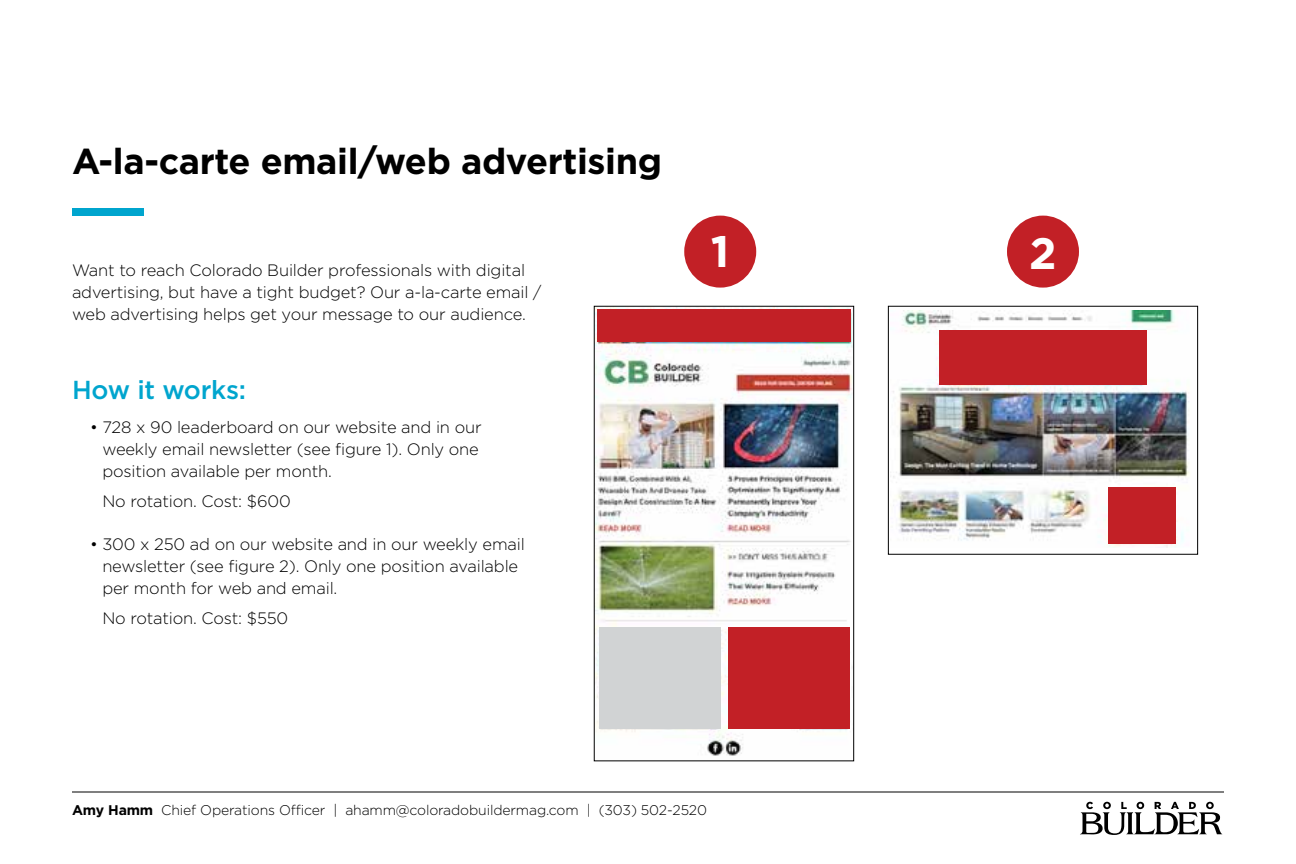
<style>
.page{position:relative;width:1296px;height:864px;background:#fff}
.page>*{position:absolute;margin:0;border:0;box-sizing:border-box;transform-origin:0 0}
.t1{font:700 44px "Gotham";color:#fff}
.t2{font:700 36px "Gotham";letter-spacing:-.01em;color:#000}
.t3{font:500 26px "Gotham";letter-spacing:-.01em;color:#00a5ce}
.t4{font:300 16.4px/22px "Gotham";letter-spacing:-.01em;color:#000}
.t5{font:300 14px "Gotham";letter-spacing:-.01em;color:#000}
.s1{font-weight:700}
</style>
<div class="page">
<svg style="left:1080px;top:802px;width:142px;height:33px"></svg>
<hr style="left:72px;top:792px;width:1152px;height:1px;background:#000">
<div style="left:72px;top:208px;width:72px;height:8px;background:#00a5ce"></div>
<div style="left:684px;top:216px;width:72px;height:72px;background:#c22026;border-radius:50%"></div>
<div style="left:1007px;top:216px;width:72px;height:72px;background:#c22026;border-radius:50%"></div>
<img style="left:596px;top:308px;width:256px;height:448px">
<div style="left:594px;top:306px;width:260px;height:455px;border:1px solid #000"></div>
<div style="left:597px;top:310px;width:254px;height:32px;background:#c22026"></div>
<div style="left:599px;top:627px;width:121px;height:101px;background:#d1d3d4"></div>
<div style="left:728px;top:627px;width:122px;height:101px;background:#c22026"></div>
<img style="left:892px;top:311px;width:298px;height:237px">
<div style="left:888px;top:306px;width:310px;height:249px;border:1px solid #000"></div>
<div style="left:1108px;top:488px;width:67px;height:56px;background:#c22026"></div>
<div style="left:939px;top:330px;width:207px;height:54px;background:#c22026"></div>
<h2 class="t2" style="left:72px;top:140px;width:592px">A-la-carte email/web advertising</h2>
<p class="t4" style="left:72px;top:259px;width:471px">Want to reach Colorado Builder professionals with digital advertising, but have a tight budget? Our a-la-carte email / web advertising helps get your message to our audience.</p>
<h3 class="t3" style="left:72px;top:375px;width:176px">How it works:</h3>
<p class="t4" style="left:102px;top:416px;width:381px;text-indent:-12px">• 728 x 90 leaderboard on our website and in our weekly email newsletter (see figure 1). Only one position available per month.</p>
<p class="t4" style="left:102px;top:490px;width:190px">No rotation. Cost: $600</p>
<p class="t4" style="left:102px;top:533px;width:424px;text-indent:-12px">• 300 x 250 ad on our website and in our weekly email newsletter (see figure 2). Only one position available per month for web and email.</p>
<p class="t4" style="left:102px;top:607px;width:188px">No rotation. Cost: $550</p>
<h1 class="t1" style="left:711px;top:226px;width:20px">1</h1>
<h1 class="t1" style="left:1029px;top:228px;width:29px">2</h1>
<p class="t5" style="left:72px;top:803px;width:637px"><span class="s1">Amy Hamm</span> Chief Operations Officer | ahamm@coloradobuildermag.com | (303) 502-2520</p>
</div>
